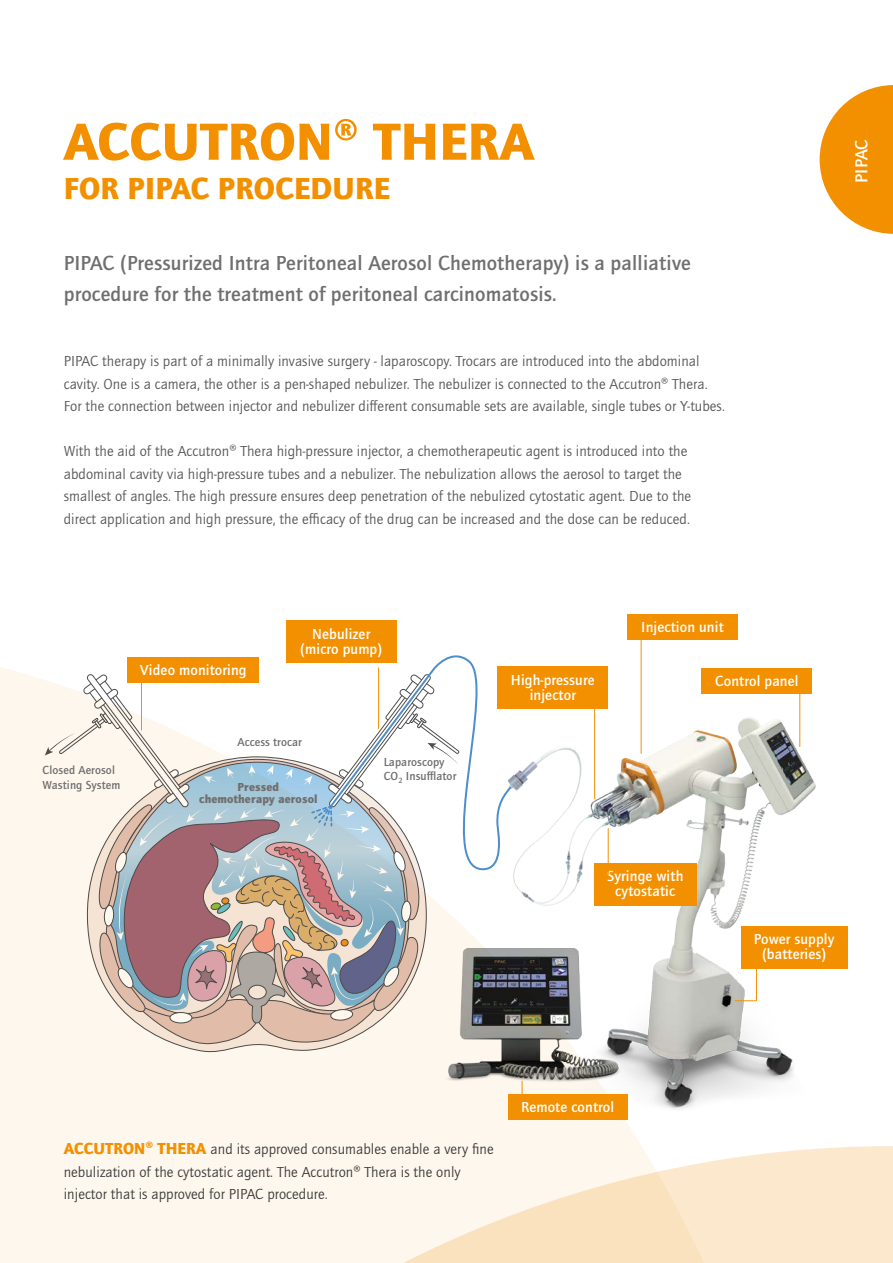
<style>
.page{position:relative;width:893px;height:1263px;background:#fff}
.page>*{position:absolute;margin:0;border:0;box-sizing:border-box;transform-origin:0 0}
.t1{font:900 54px "Quay Sans ITC Pro";letter-spacing:.01em;color:#f39000}
.t2{font:900 31.5px "Quay Sans ITC Pro";letter-spacing:.01em;color:#f39000}
.t3{font:500 21px/31.5px "Quay Sans ITC Pro";letter-spacing:.01em;color:#706f6f}
.t4{font:500 18px "Quay Sans ITC Pro";color:#fff}
.t5{font:15px/22.5px "Quay Sans ITC Pro";letter-spacing:.005em;color:#575756}
.t6{font:15px/22.5px "Quay Sans ITC Pro";letter-spacing:.005em;color:#3c3c3b}
.t7{font:500 15px/15px "Quay Sans ITC Pro";letter-spacing:.01em;color:#fff;text-align:center}
.t8{font:500 12px/14.4px "Quay Sans ITC Pro";letter-spacing:.01em;color:#706f6f}
.t9{font:900 12px/12px "Quay Sans ITC Pro";letter-spacing:.01em;color:#706f6f;text-align:center}
.s1{font-weight:900;font-size:16.5px;color:#f39000}
</style>
<div class="page">
<svg style="left:0;top:630px;width:801px;height:516px;fill:#fef7ee"></svg>
<svg style="left:0;top:1146px;width:893px;height:117px;background:#fdf0e0"></svg>
<svg style="left:820px;top:85px;width:73px;height:149px"></svg>
<img style="left:443px;top:1048px;width:44px;height:34px">
<img style="left:487px;top:691px;width:355px;height:427px">
<svg style="left:45px;top:644px;width:468px;height:404px"></svg>
<div style="left:384px;top:757px;width:75px;height:23px;background:#fff"></div>
<div style="left:286px;top:621px;width:110px;height:42px;background:#f39000"></div>
<hr style="left:378px;top:667px;width:1px;height:62px;background:#f39000">
<div style="left:627px;top:614px;width:111px;height:26px;background:#f39000"></div>
<hr style="left:641px;top:637px;width:1px;height:117px;background:#f39000">
<div style="left:128px;top:657px;width:131px;height:25px;background:#f39000"></div>
<hr style="left:141px;top:682px;width:1px;height:48px;background:#f39000">
<div style="left:594px;top:863px;width:102px;height:42px;background:#f39000"></div>
<hr style="left:608px;top:828px;width:1px;height:47px;background:#f39000">
<div style="left:508px;top:1094px;width:119px;height:25px;background:#f39000"></div>
<svg style="left:522px;top:1081px;width:1px;height:13px"></svg>
<div style="left:741px;top:926px;width:106px;height:42px;background:#f39000"></div>
<hr style="left:756px;top:967px;width:1px;height:34px;background:#f39000">
<svg style="left:735px;top:1000px;width:21px;height:1px"></svg>
<div style="left:702px;top:669px;width:110px;height:25px;background:#f39000"></div>
<hr style="left:799px;top:692px;width:1px;height:55px;background:#f39000">
<div style="left:497px;top:666px;width:111px;height:43px;background:#f39000"></div>
<hr style="left:594px;top:678px;width:1px;height:121px;background:#f39000">
<h1 class="t1" style="left:64px;top:106px;width:472px">ACCUTRON® THERA</h1>
<h2 class="t2" style="left:64px;top:168px;width:328px">FOR PIPAC PROCEDURE</h2>
<h3 class="t3" style="left:64px;top:247px;width:628px">PIPAC (Pressurized Intra Peritoneal Aerosol Chemotherapy) is a palliative procedure for the treatment of peritoneal carcinomatosis.</h3>
<p class="t5" style="left:64px;top:350px;width:663px">PIPAC therapy is part of a minimally invasive surgery - laparoscopy. Trocars are introduced into the abdominal cavity. One is a camera, the other is a pen-shaped nebulizer. The nebulizer is connected to the Accutron® Thera.<br>For the connection between injector and nebulizer different consumable sets are available, single tubes or Y-tubes.</p>
<p class="t5" style="left:64px;top:440px;width:629px">With the aid of the Accutron® Thera high-pressure injector, a chemotherapeutic agent is introduced into the abdominal cavity via high-pressure tubes and a nebulizer. The nebulization allows the aerosol to target the smallest of angles. The high pressure ensures deep penetration of the nebulized cytostatic agent. Due to the direct application and high pressure, the efficacy of the drug can be increased and the dose can be reduced.</p>
<p class="t4" style="left:850px;top:183px;width:45px;rotate:-90deg">PIPAC</p>
<p class="t8" style="left:43px;top:763px;width:79px">Closed Aerosol<br>Wasting System</p>
<p class="t7" style="left:140px;top:662px;width:108px">Video monitoring</p>
<p class="t7" style="left:300px;top:626px;width:83px">Nebulizer (micro pump)</p>
<p class="t7" style="left:641px;top:619px;width:84px">Injection unit</p>
<p class="t7" style="left:511px;top:672px;width:85px">High-pressure</p>
<p class="t7" style="left:715px;top:674px;width:85px">Control panel</p>
<p class="t7" style="left:530px;top:687px;width:48px">injector</p>
<p class="t8" style="left:237px;top:735px;width:66px">Access trocar</p>
<p class="t9" style="left:199px;top:780px;width:120px">Pressed chemotherapy aerosol</p>
<p class="t8" style="left:384px;top:755px;width:74px">Laparoscopy<br>CO<sub>2</sub> Insufflator</p>
<p class="t7" style="left:607px;top:868px;width:78px">Syringe with cytostatic</p>
<p class="t7" style="left:754px;top:931px;width:82px">Power supply (batteries)</p>
<p class="t6" style="left:64px;top:1138px;width:431px"><span class="s1">ACCUTRON® THERA</span> and its approved consumables enable a very fine nebulization of the cytostatic agent. The Accutron® Thera is the only injector that is approved for PIPAC procedure.</p>
<p class="t7" style="left:521px;top:1099px;width:95px">Remote control</p>
</div>
